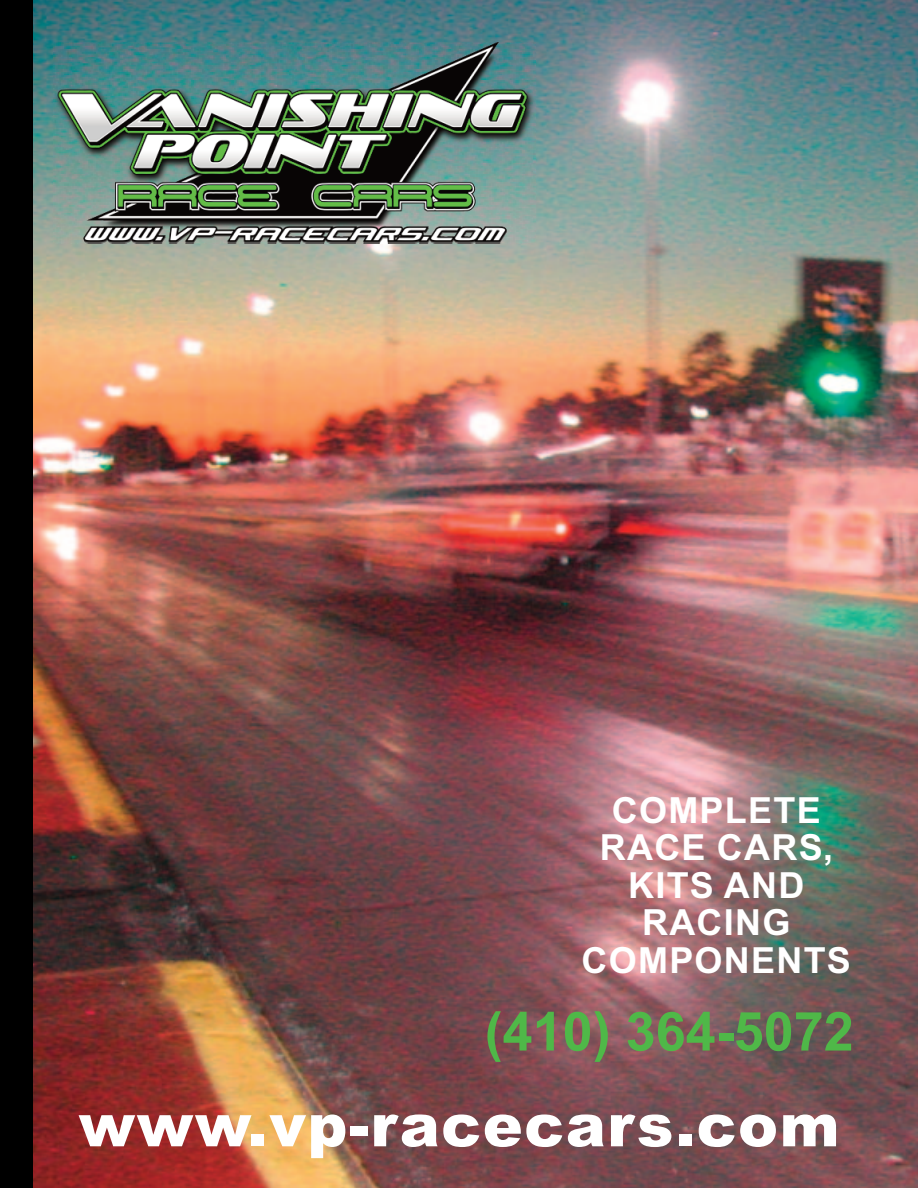
<style>
.page{position:relative;width:918px;height:1188px;background:#fff}
.page>*{position:absolute;margin:0;border:0;box-sizing:border-box;transform-origin:0 0}
.t1{font:900 60px "Arial";letter-spacing:.025em;color:#fff}
.t2{font:700 54px "Arial";color:#4fb848}
.t3{font:700 36px/37.5px "Arial";letter-spacing:.035em;color:#fff;text-align:center}
</style>
<div class="page">
<img style="left:33px;top:0;width:885px;height:1188px">
<img style="left:54px;top:42px;width:482px;height:202px">
<div style="left:0;top:0;width:33px;height:1188px;background:#000"></div>
<p class="t3" style="left:582px;top:791px;width:271px">COMPLETE<br>RACE CARS,<br>KITS AND<br>RACING<br>COMPONENTS</p>
<h2 class="t2" style="left:485px;top:1000px;width:371px">(410) 364-5072</h2>
<h1 class="t1" style="left:79px;top:1091px;width:763px">www.vp-racecars.com</h1>
</div>
